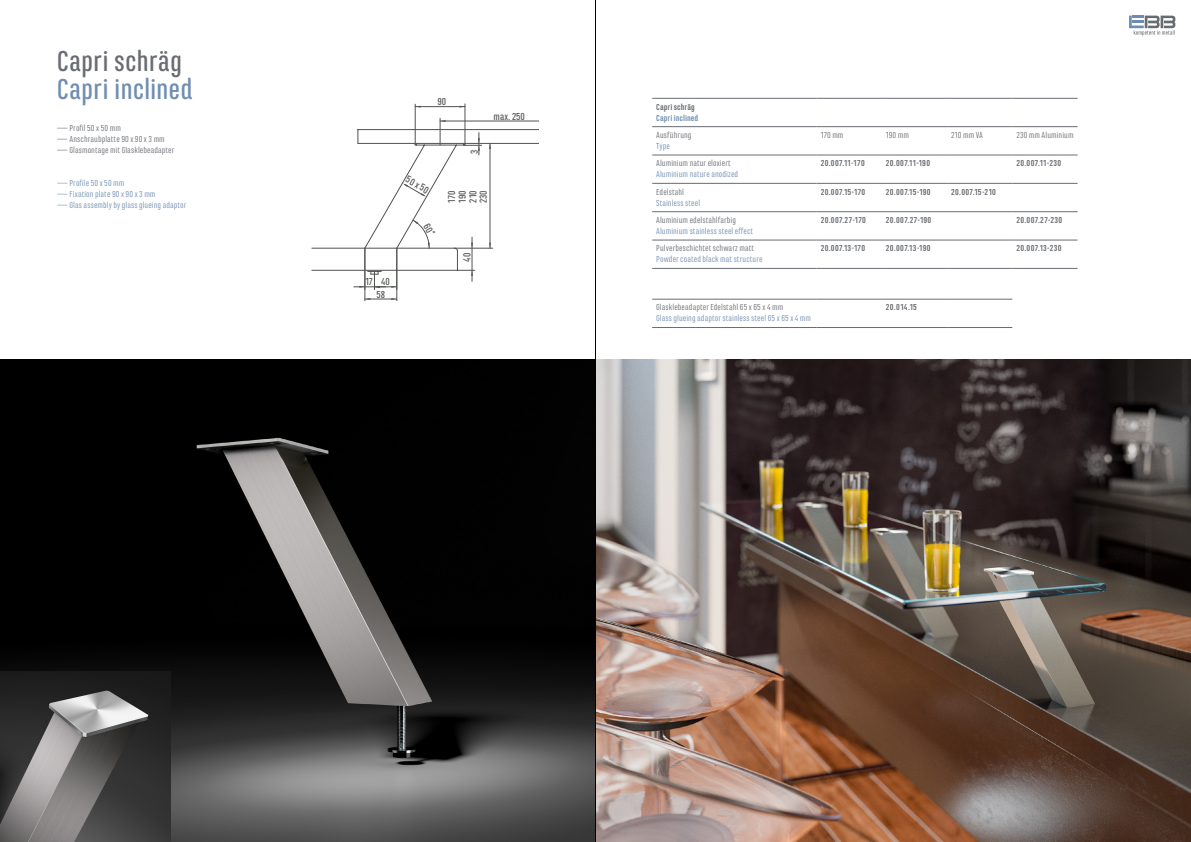
<style>
.page{position:relative;width:1191px;height:842px;background:#fff}
.page>*{position:absolute;margin:0;border:0;box-sizing:border-box;transform-origin:0 0}
.t1{font:500 30px "Marianina FY";color:#708eb1}
.t2{font:500 30px "Marianina FY";letter-spacing:.005em;color:#696c71}
.t3{font:500 10.5px/10.5px "Marianina FY";color:#4f524f;text-align:center}
.t4{font:9px "Marianina FY";letter-spacing:.01em;color:#696c71}
.t5{font:9px "Marianina FY";letter-spacing:.01em;color:#708eb1}
.t6{font:700 9px "Marianina FY";letter-spacing:.04em;color:#696c71}
.t7{font:700 9px "Marianina FY";letter-spacing:.005em;color:#708eb1}
.t8{font:700 9px "Marianina FY";letter-spacing:.015em;color:#696c71}
</style>
<div class="page">
<svg style="left:1129px;top:16px;width:46px;height:20px"></svg>
<img style="left:0;top:360px;width:595px;height:482px">
<hr style="left:415px;top:104px;width:1px;height:41px;background:#4f524f">
<hr style="left:465px;top:104px;width:1px;height:39px;background:#4f524f">
<hr style="left:415px;top:106px;width:50px;height:1px;background:#4f524f">
<hr style="left:365px;top:248px;width:1px;height:52px;background:#4f524f">
<hr style="left:396px;top:248px;width:1px;height:52px;background:#4f524f">
<hr style="left:365px;top:299px;width:32px;height:1px;background:#4f524f">
<img style="left:0;top:672px;width:170px;height:170px">
<hr style="left:652px;top:98px;width:164px;height:1px;background:#696c71">
<hr style="left:816px;top:98px;width:66px;height:1px;background:#696c71">
<hr style="left:882px;top:98px;width:65px;height:1px;background:#696c71">
<hr style="left:947px;top:98px;width:65px;height:1px;background:#696c71">
<hr style="left:1012px;top:98px;width:65px;height:1px;background:#696c71">
<hr style="left:652px;top:126px;width:164px;height:1px;background:#696c71">
<hr style="left:652px;top:155px;width:164px;height:1px;background:#696c71">
<hr style="left:816px;top:126px;width:66px;height:1px;background:#696c71">
<hr style="left:882px;top:126px;width:65px;height:1px;background:#696c71">
<hr style="left:947px;top:126px;width:65px;height:1px;background:#696c71">
<hr style="left:1012px;top:126px;width:65px;height:1px;background:#696c71">
<hr style="left:816px;top:155px;width:66px;height:1px;background:#696c71">
<hr style="left:882px;top:155px;width:65px;height:1px;background:#696c71">
<hr style="left:947px;top:155px;width:65px;height:1px;background:#696c71">
<hr style="left:1012px;top:155px;width:65px;height:1px;background:#696c71">
<hr style="left:652px;top:183px;width:164px;height:1px;background:#696c71">
<hr style="left:816px;top:183px;width:66px;height:1px;background:#696c71">
<hr style="left:882px;top:183px;width:65px;height:1px;background:#696c71">
<hr style="left:947px;top:183px;width:65px;height:1px;background:#696c71">
<hr style="left:1012px;top:183px;width:65px;height:1px;background:#696c71">
<hr style="left:652px;top:212px;width:164px;height:1px;background:#696c71">
<hr style="left:652px;top:268px;width:164px;height:1px;background:#696c71">
<hr style="left:816px;top:212px;width:66px;height:1px;background:#696c71">
<hr style="left:882px;top:212px;width:65px;height:1px;background:#696c71">
<hr style="left:947px;top:212px;width:65px;height:1px;background:#696c71">
<hr style="left:1012px;top:212px;width:65px;height:1px;background:#696c71">
<hr style="left:816px;top:268px;width:66px;height:1px;background:#696c71">
<hr style="left:882px;top:268px;width:65px;height:1px;background:#696c71">
<hr style="left:947px;top:268px;width:65px;height:1px;background:#696c71">
<hr style="left:1012px;top:268px;width:65px;height:1px;background:#696c71">
<hr style="left:652px;top:240px;width:164px;height:1px;background:#696c71">
<hr style="left:816px;top:240px;width:66px;height:1px;background:#696c71">
<hr style="left:882px;top:240px;width:65px;height:1px;background:#696c71">
<hr style="left:947px;top:240px;width:65px;height:1px;background:#696c71">
<hr style="left:1012px;top:240px;width:65px;height:1px;background:#696c71">
<hr style="left:652px;top:299px;width:164px;height:1px;background:#696c71">
<hr style="left:816px;top:299px;width:66px;height:1px;background:#696c71">
<hr style="left:882px;top:299px;width:65px;height:1px;background:#696c71">
<hr style="left:947px;top:299px;width:65px;height:1px;background:#696c71">
<hr style="left:652px;top:327px;width:164px;height:1px;background:#696c71">
<hr style="left:816px;top:327px;width:66px;height:1px;background:#696c71">
<hr style="left:882px;top:327px;width:65px;height:1px;background:#696c71">
<hr style="left:947px;top:327px;width:65px;height:1px;background:#696c71">
<img style="left:596px;top:360px;width:595px;height:482px">
<hr style="left:595px;top:0;width:1px;height:842px;background:#000">
<svg style="left:311px;top:118px;width:228px;height:172px"></svg>
<h1 class="t2" style="left:57px;top:45px;width:127px">Capri schräg</h1>
<h1 class="t1" style="left:57px;top:73px;width:137px">Capri inclined</h1>
<p class="t4" style="left:57px;top:123px;width:66px">— Profil 50 x 50 mm</p>
<p class="t4" style="left:57px;top:134px;width:110px">— Anschraubplatte 90 x 90 x 3 mm</p>
<p class="t4" style="left:57px;top:145px;width:119px">— Glasmontage mit Glasklebeadapter</p>
<p class="t5" style="left:57px;top:178px;width:69px">— Profile 50 x 50 mm</p>
<p class="t5" style="left:57px;top:189px;width:100px">— Fixation plate 90 x 90 x 3 mm</p>
<p class="t5" style="left:57px;top:200px;width:131px">— Glas assembly by glass glueing adaptor</p>
<p class="t3" style="left:437px;top:96px;width:10px">90</p>
<p class="t3" style="left:493px;top:111px;width:33px">max. 250</p>
<p class="t3" style="left:409px;top:174px;width:26px;rotate:30deg">50 x 50</p>
<p class="t3" style="left:469px;top:154px;width:6px;rotate:-90deg">3</p>
<p class="t3" style="left:446px;top:203px;width:14px;text-align:justify;rotate:-90deg">170<br>190<br>210<br>230</p>
<p class="t3" style="left:376px;top:276px;width:15px;line-height:12.2px">40<br>58</p>
<p class="t3" style="left:365px;top:277px;width:9px">17</p>
<p class="t3" style="left:462px;top:262px;width:10px;rotate:-90deg">40</p>
<p class="t8" style="left:656px;top:102px;width:40px">Capri schräg</p>
<p class="t7" style="left:656px;top:113px;width:44px">Capri inclined</p>
<p class="t4" style="left:656px;top:130px;width:37px">Ausführung</p>
<p class="t5" style="left:656px;top:141px;width:15px">Type</p>
<p class="t4" style="left:820px;top:130px;width:24px">170 mm</p>
<p class="t4" style="left:886px;top:130px;width:25px">190 mm</p>
<p class="t4" style="left:951px;top:130px;width:33px">210 mm VA</p>
<p class="t4" style="left:1016px;top:130px;width:59px">230 mm Aluminium</p>
<p class="t4" style="left:656px;top:158px;width:76px">Aluminium natur eloxiert</p>
<p class="t5" style="left:656px;top:169px;width:83px">Aluminium nature anodized</p>
<p class="t6" style="left:820px;top:158px;width:46px">20.007.11-170</p>
<p class="t6" style="left:886px;top:158px;width:46px">20.007.11-190</p>
<p class="t6" style="left:1016px;top:158px;width:46px">20.007.11-230</p>
<p class="t4" style="left:656px;top:187px;width:29px">Edelstahl</p>
<p class="t5" style="left:656px;top:198px;width:45px">Stainless steel</p>
<p class="t6" style="left:820px;top:187px;width:46px">20.007.15-170</p>
<p class="t6" style="left:886px;top:187px;width:46px">20.007.15-190</p>
<p class="t6" style="left:951px;top:187px;width:46px">20.007.15-210</p>
<p class="t4" style="left:656px;top:215px;width:81px">Aluminium edelstahlfarbig</p>
<p class="t5" style="left:656px;top:226px;width:98px">Aluminium stainless steel effect</p>
<p class="t6" style="left:820px;top:215px;width:47px">20.007.27-170</p>
<p class="t6" style="left:886px;top:215px;width:47px">20.007.27-190</p>
<p class="t6" style="left:1016px;top:215px;width:48px">20.007.27-230</p>
<p class="t4" style="left:656px;top:243px;width:99px">Pulverbeschichtet schwarz matt</p>
<p class="t5" style="left:656px;top:254px;width:108px">Powder coated black mat structure</p>
<p class="t6" style="left:820px;top:243px;width:46px">20.007.13-170</p>
<p class="t6" style="left:886px;top:243px;width:46px">20.007.13-190</p>
<p class="t6" style="left:1016px;top:243px;width:47px">20.007.13-230</p>
<p class="t4" style="left:656px;top:302px;width:128px">Glasklebeadapter Edelstahl 65 x 65 x 4 mm</p>
<p class="t5" style="left:656px;top:313px;width:156px">Glass glueing adaptor stainless steel 65 x 65 x 4 mm</p>
<p class="t6" style="left:886px;top:302px;width:33px">20.014.15</p>
</div>
